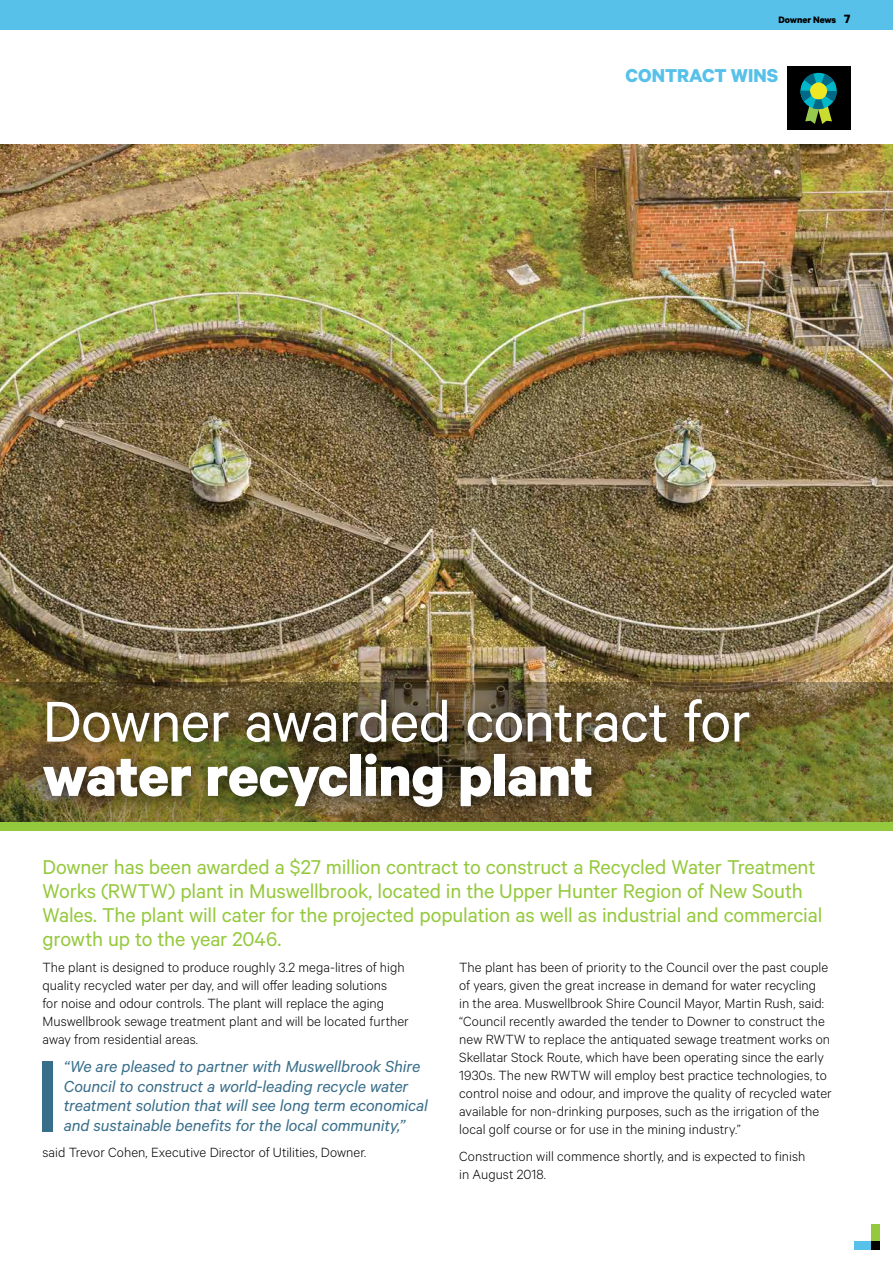
<style>
.page{position:relative;width:893px;height:1263px;background:#fff}
.page>*{position:absolute;margin:0;border:0;box-sizing:border-box;transform-origin:0 0}
.t1{font:64.5px "Calibre";letter-spacing:-.015em;color:#fff}
.t2{font:700 64.5px "Calibre";letter-spacing:-.005em;color:#fff}
.t3{font:22.5px/24px "Calibre";letter-spacing:-.01em;color:#95c93d}
.t4{font:700 21px "Calibre";color:#57c1e9}
.t5{font:italic 18px/19.5px "Calibre";letter-spacing:-.005em;color:#396e8a}
.t6{font:300 15px/18px "Calibre";color:#000}
.t7{font:700 10.5px "Calibre";letter-spacing:-.01em;color:#000}
.s1{font-size:13.5px}
</style>
<div class="page">
<div style="left:872px;top:1225px;width:8px;height:17px;background:#95c93d"></div>
<div style="left:855px;top:1242px;width:17px;height:8px;background:#57c1e9"></div>
<div style="left:872px;top:1242px;width:8px;height:8px;background:#000"></div>
<div style="left:0;top:0;width:893px;height:30px;background:#57c1e9"></div>
<div style="left:787px;top:66px;width:63px;height:64px;background:#000"></div>
<svg style="left:800px;top:73px;width:37px;height:51px"></svg>
<div style="left:43px;top:1061px;width:10px;height:70px;background:#396e8a"></div>
<img style="left:0;top:145px;width:893px;height:538px">
<img style="left:0;top:683px;width:893px;height:139px">
<div style="left:31px;top:686px;width:735px;height:138px;background:#000;opacity:.75"></div>
<div style="left:0;top:822px;width:893px;height:8px;background:#95c93d"></div>
<hr style="left:0;top:393px;width:1px;height:139px;background:#474c55">
<p class="t7" style="left:779px;top:13px;width:73px">Downer News <span class="s1">7</span></p>
<h3 class="t4" style="left:625px;top:62px;width:154px">CONTRACT WINS</h3>
<h1 class="t1" style="left:43px;top:684px;width:710px">Downer awarded contract for</h1>
<h1 class="t2" style="left:43px;top:736px;width:552px">water recycling plant</h1>
<p class="t3" style="left:43px;top:854px;width:781px">Downer has been awarded a $27 million contract to construct a Recycled Water Treatment Works (RWTW) plant in Muswellbrook, located in the Upper Hunter Region of New South Wales. The plant will cater for the projected population as well as industrial and commercial growth up to the year 2046.</p>
<p class="t6" style="left:43px;top:958px;width:368px">The plant is designed to produce roughly 3.2 mega-litres of high quality recycled water per day, and will offer leading solutions<br>for noise and odour controls. The plant will replace the aging Muswellbrook sewage treatment plant and will be located further away from residential areas.</p>
<p class="t5" style="left:64px;top:1056px;width:366px">“We are pleased to partner with Muswellbrook Shire Council to construct a world-leading recycle water treatment solution that will see long term economical and sustainable benefits for the local community,”</p>
<p class="t6" style="left:43px;top:1143px;width:325px">said Trevor Cohen, Executive Director of Utilities, Downer.</p>
<p class="t6" style="left:459px;top:958px;width:374px">The plant has been of priority to the Council over the past couple of years, given the great increase in demand for water recycling<br>in the area. Muswellbrook Shire Council Mayor, Martin Rush, said: “Council recently awarded the tender to Downer to construct the new RWTW to replace the antiquated sewage treatment works on Skellatar Stock Route, which have been operating since the early 1930s. The new RWTW will employ best practice technologies, to control noise and odour, and improve the quality of recycled water available for non-drinking purposes, such as the irrigation of the local golf course or for use in the mining industry.”</p>
<p class="t6" style="left:459px;top:1146px;width:348px">Construction will commence shortly, and is expected to finish in August 2018.</p>
</div>
